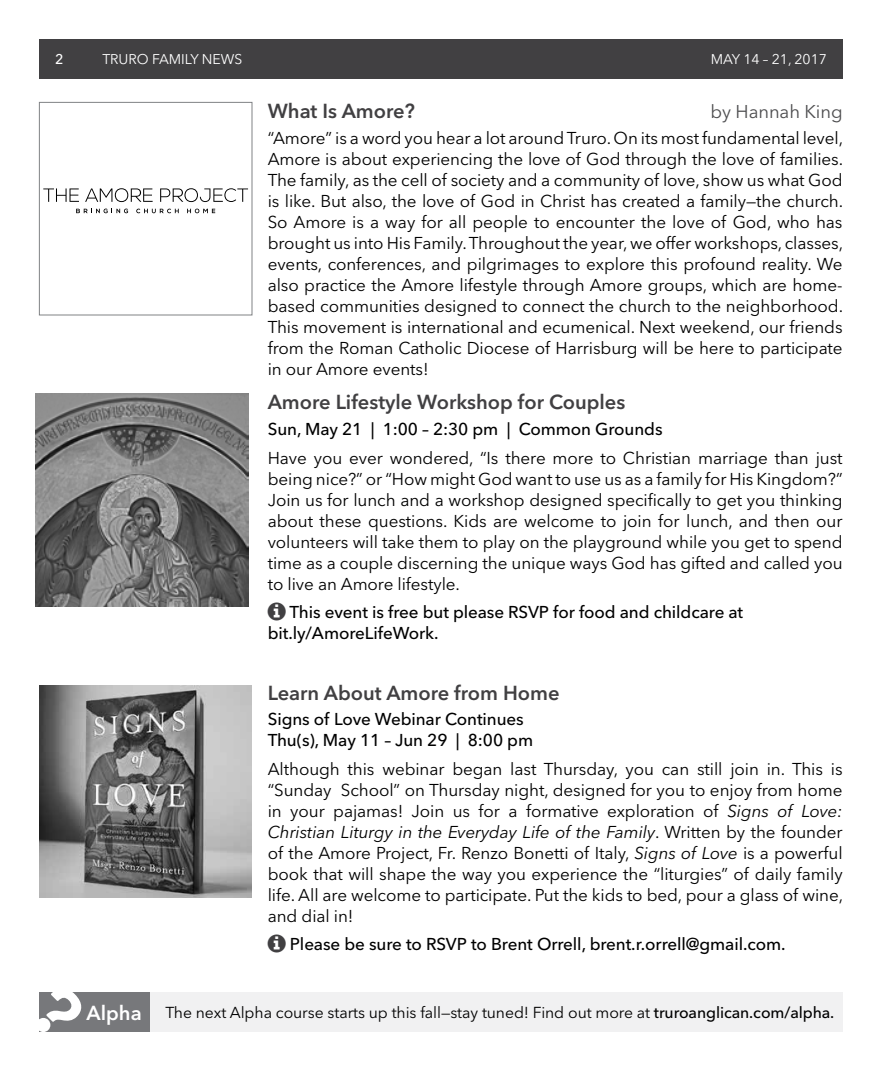
<style>
.page{position:relative;width:882px;height:1071px;background:#fff}
.page>*{position:absolute;margin:0;border:0;box-sizing:border-box;transform-origin:0 0}
.t1{font:600 20.12px "Avenir Next LT Pro";color:#414042}
.t2{font:18.38px "Avenir Next LT Pro";letter-spacing:-.005em;color:#4d4d4f}
.t3{font:17.15px/21px "Avenir Next LT Pro";letter-spacing:-.005em;color:#000;text-align:justify}
.t4{font:500 17.15px/21px "Avenir Next LT Pro";letter-spacing:-.005em;color:#000}
.t5{font:15.75px "Avenir Next LT Pro";letter-spacing:-.005em;color:#000}
.t6{font:14px "Avenir Next LT Pro";letter-spacing:-.005em;color:#fff}
.t7{font:500 14px "Avenir Next LT Pro";color:#fff}
.s1{font-style:italic}
.s2{font-weight:600;font-size:20.12px;color:#fff}
.s3{font-weight:500}
</style>
<div class="page">
<div style="left:39px;top:39px;width:804px;height:40px;background:#414042"></div>
<div style="left:39px;top:992px;width:111px;height:40px;background:#77787b"></div>
<svg style="left:39px;top:992px;width:42px;height:40px"></svg>
<div style="left:150px;top:992px;width:693px;height:40px;background:#f1f1f2"></div>
<img style="left:35px;top:394px;width:213px;height:212px">
<img style="left:39px;top:685px;width:213px;height:213px">
<svg style="left:43px;top:188px;width:36px;height:14px"></svg>
<svg style="left:85px;top:188px;width:68px;height:14px"></svg>
<svg style="left:160px;top:188px;width:88px;height:14px"></svg>
<svg style="left:76px;top:209px;width:52px;height:4px"></svg>
<svg style="left:136px;top:209px;width:43px;height:4px"></svg>
<svg style="left:187px;top:209px;width:28px;height:4px"></svg>
<div style="left:39px;top:102px;width:213px;height:213px;border:1px solid #808285"></div>
<p class="t7" style="left:55px;top:51px;width:10px">2</p>
<p class="t6" style="left:102px;top:51px;width:141px">TRURO FAMILY NEWS</p>
<p class="t6" style="left:711px;top:51px;width:118px">MAY 14 – 21, 2017</p>
<p class="t1" style="left:268px;top:98px;width:149px">What Is Amore?</p>
<p class="t2" style="left:711px;top:100px;width:133px">by Hannah King</p>
<p class="t3" style="left:268px;top:127px;width:577px;text-align:left">“Amore” is a word you hear a lot around Truro. On its most fundamental level, Amore is about experiencing the love of God through the love of families.<br>The family, as the cell of society and a community of love, show us what God is like. But also, the love of God in Christ has created a family—the church.<br>So Amore is a way for all people to encounter the love of God, who has brought us into His Family. Throughout the year, we offer workshops, classes, events, conferences, and pilgrimages to explore this profound reality. We also practice the Amore lifestyle through Amore groups, which are home&shy;based communities designed to connect the church to the neighborhood.<br>This movement is international and ecumenical. Next weekend, our friends from the Roman Catholic Diocese of Harrisburg will be here to participate in our Amore events!</p>
<p class="t1" style="left:268px;top:390px;width:359px">Amore Lifestyle Workshop for Couples</p>
<p class="t4" style="left:268px;top:418px;width:396px">Sun, May 21 | 1:00 – 2:30 pm | Common Grounds</p>
<p class="t3" style="left:268px;top:447px;width:576px">Have you ever wondered, “Is there more to Christian marriage than just being nice?” or “How might God want to use us as a family for His Kingdom?” Join us for lunch and a workshop designed specifically to get you thinking about these questions. Kids are welcome to join for lunch, and then our volunteers will take them to play on the playground while you get to spend time as a couple discerning the unique ways God has gifted and called you to live an Amore lifestyle.</p>
<p class="t4" style="left:268px;top:602px;width:477px;text-indent:22px">This event is free but please RSVP for food and childcare at bit.ly/AmoreLifeWork.</p>
<p class="t1" style="left:268px;top:681px;width:293px">Learn About Amore from Home</p>
<p class="t4" style="left:268px;top:709px;width:267px">Signs of Love Webinar Continues<br>Thu(s), May 11 – Jun 29 | 8:00 pm</p>
<p class="t3" style="left:268px;top:758px;width:577px">Although this webinar began last Thursday, you can still join in. This is “Sunday School” on Thursday night, designed for you to enjoy from home in your pajamas! Join us for a formative exploration of <span class="s1">Signs of Love:<br>Christian Liturgy in the Everyday Life of the Family</span>. Written by the founder of the Amore Project, Fr. Renzo Bonetti of Italy, <span class="s1">Signs of Love</span> is a powerful book that will shape the way you experience the “liturgies” of daily family life. All are welcome to participate. Put the kids to bed, pour a glass of wine, and dial in!</p>
<p class="t4" style="left:290px;top:934px;width:497px">Please be sure to RSVP to Brent Orrell, brent.r.orrell@gmail.com.</p>
<p class="t5" style="left:87px;top:1003px;width:749px"><span class="s2">Alpha</span> The next Alpha course starts up this fall—stay tuned! Find out more at <span class="s3">truroanglican.com/alpha.</span></p>
</div>
